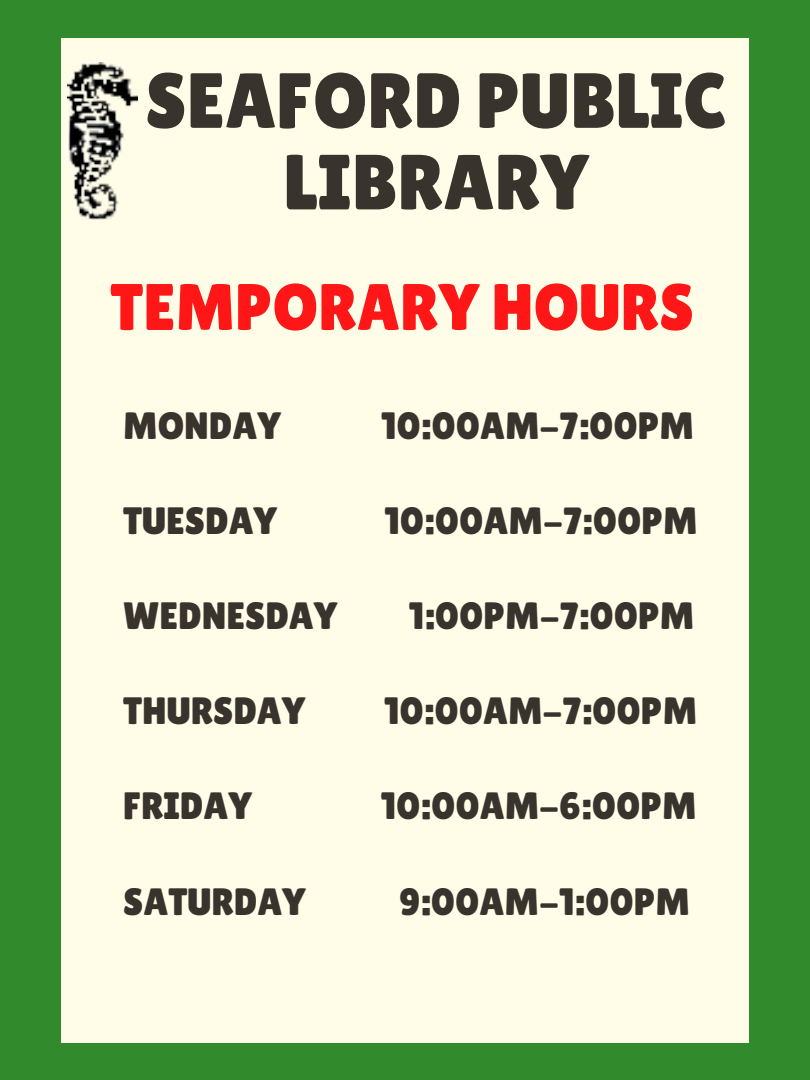
<style>
.page{position:relative;width:810px;height:1080px;background:#318b2c}
.page>*{position:absolute;margin:0;border:0;box-sizing:border-box;transform-origin:0 0}
.t1{font:78px/81.6px "Lilita One";color:#39332d;text-align:center}
.t2{font:65.62px "Lilita One";color:#ff1616}
.t3{font:38.12px "Lilita One";color:#39332d}
</style>
<div class="page">
<div style="left:61px;top:38px;width:688px;height:1004px;background:#fffde7"></div>
<img style="left:67px;top:63px;width:71px;height:157px">
<p class="t1" style="left:145px;top:60px;width:583px">SEAFORD PUBLIC<br>LIBRARY</p>
<p class="t2" style="left:110px;top:269px;width:585px">TEMPORARY HOURS</p>
<p class="t3" style="left:123px;top:404px;width:159px">MONDAY</p>
<p class="t3" style="left:381px;top:404px;width:315px">10:00AM-7:00PM</p>
<p class="t3" style="left:123px;top:499px;width:155px">TUESDAY</p>
<p class="t3" style="left:385px;top:499px;width:315px">10:00AM-7:00PM</p>
<p class="t3" style="left:123px;top:594px;width:216px">WEDNESDAY</p>
<p class="t3" style="left:409px;top:594px;width:287px">1:00PM-7:00PM</p>
<p class="t3" style="left:123px;top:689px;width:184px">THURSDAY</p>
<p class="t3" style="left:384px;top:689px;width:315px">10:00AM-7:00PM</p>
<p class="t3" style="left:123px;top:784px;width:130px">FRIDAY</p>
<p class="t3" style="left:381px;top:784px;width:318px">10:00AM-6:00PM</p>
<p class="t3" style="left:123px;top:879px;width:184px">SATURDAY</p>
<p class="t3" style="left:399px;top:879px;width:293px">9:00AM-1:00PM</p>
</div>
